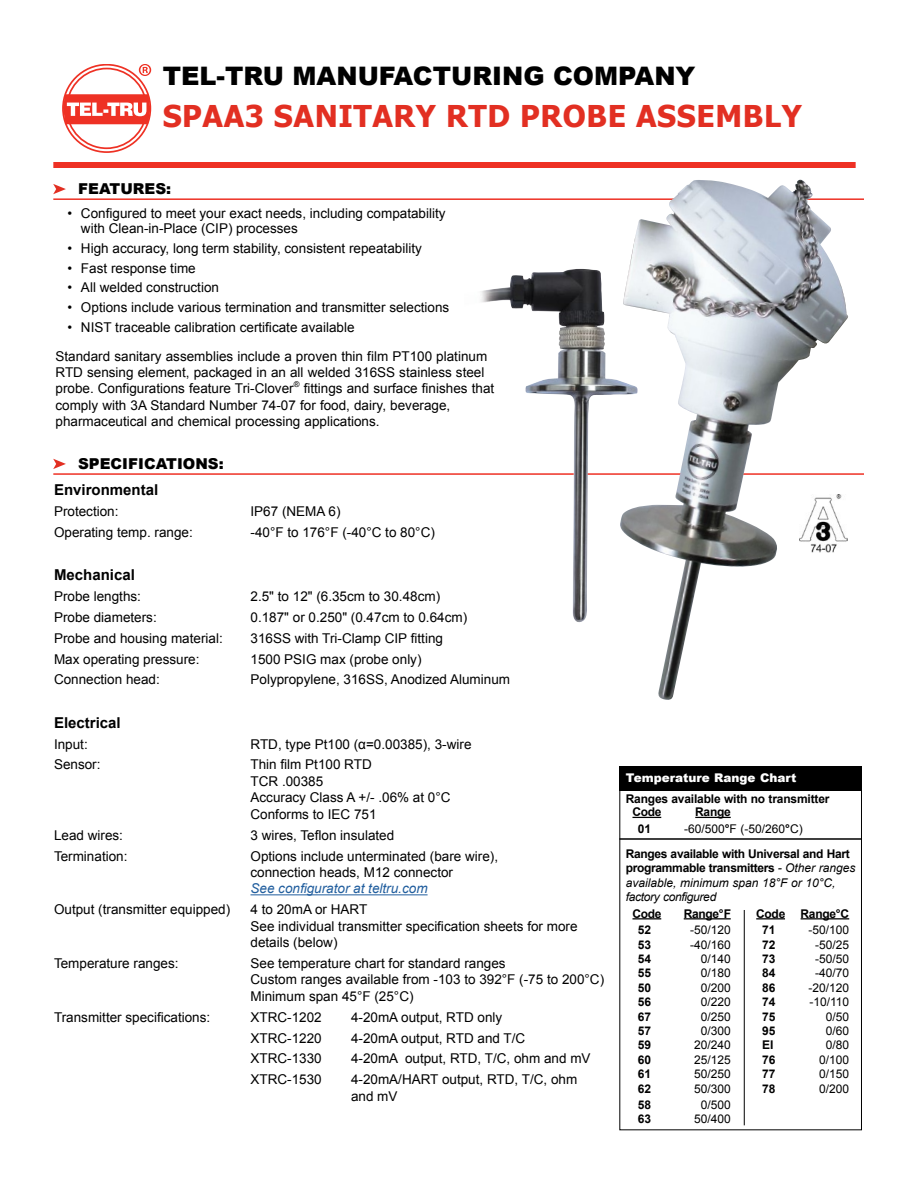
<style>
.page{position:relative;width:918px;height:1188px;background:#fff}
.page>*{position:absolute;margin:0;border:0;box-sizing:border-box;transform-origin:0 0}
.t1{font:700 30px "Tahoma";letter-spacing:.02em;color:#e22f22}
.t2{font:900 25.5px "Arial";color:#000}
.t3{font:700 15px "Arial";color:#000}
.t4{font:900 15px "Arial";color:#000}
.t5{font:13.5px/16.6px "Arial";color:#000}
.t6{font:italic 13.5px "Arial";color:#215e9e}
.t7{font:700 12px/13.5px "Arial";letter-spacing:-.015em;color:#000}
.t8{font:12px "Arial";color:#000}
.t9{font:italic 12px/14.4px "Arial";color:#000}
.t10{font:900 12px "Arial";color:#fff}
.s1{font-weight:400}
.s2{font-weight:700;font-style:normal}
</style>
<div class="page">
<hr style="left:53px;top:198px;width:811px;height:2px;background:#ee3124">
<svg style="left:53px;top:184px;width:13px;height:10px"></svg>
<div style="left:53px;top:162px;width:803px;height:6px;background:#ee3124"></div>
<svg style="left:62px;top:64px;width:89px;height:89px"></svg>
<hr style="left:53px;top:473px;width:811px;height:2px;background:#ee3124">
<svg style="left:53px;top:459px;width:13px;height:10px"></svg>
<hr style="left:250px;top:894px;width:178px;height:1px;background:#215e9e">
<div style="left:620px;top:766px;width:242px;height:25px;background:#000"></div>
<hr style="left:744px;top:910px;width:1px;height:215px;background:#000">
<hr style="left:619px;top:838px;width:243px;height:2px;background:#000">
<div style="left:619px;top:766px;width:243px;height:364px;border:1px solid #000"></div>
<svg style="left:632px;top:817px;width:29px;height:1px"></svg>
<hr style="left:695px;top:817px;width:36px;height:1px;background:#000">
<svg style="left:632px;top:918px;width:29px;height:1px"></svg>
<hr style="left:684px;top:918px;width:47px;height:1px;background:#000">
<svg style="left:756px;top:918px;width:29px;height:1px"></svg>
<hr style="left:801px;top:918px;width:48px;height:1px;background:#000">
<img style="left:618px;top:180px;width:231px;height:520px">
<img style="left:799px;top:495px;width:49px;height:57px">
<img style="left:464px;top:269px;width:174px;height:354px">
<h2 class="t2" style="left:163px;top:57px;width:534px">TEL-TRU MANUFACTURING COMPANY</h2>
<h1 class="t1" style="left:163px;top:95px;width:641px">SPAA3 SANITARY RTD PROBE ASSEMBLY</h1>
<p class="t4" style="left:78px;top:178px;width:95px">FEATURES:</p>
<p class="t5" style="left:81px;top:206px;width:366px;line-height:15px;text-indent:-14px">• Configured to meet your exact needs, including compatability with Clean-in-Place (CIP) processes</p>
<p class="t5" style="left:67px;top:240px;width:356px">• High accuracy, long term stability, consistent repeatability</p>
<p class="t5" style="left:67px;top:260px;width:130px">• Fast response time</p>
<p class="t5" style="left:67px;top:279px;width:153px">• All welded construction</p>
<p class="t5" style="left:67px;top:299px;width:383px">• Options include various termination and transmitter selections</p>
<p class="t5" style="left:67px;top:320px;width:289px">• NIST traceable calibration certificate available</p>
<p class="t5" style="left:55px;top:348px;width:440px;line-height:16.2px">Standard sanitary assemblies include a proven thin film PT100 platinum RTD sensing element, packaged in an all welded 316SS stainless steel probe. Configurations feature Tri-Clover<sup>®</sup> fittings and surface finishes that comply with 3A Standard Number 74-07 for food, dairy, beverage, pharmaceutical and chemical processing applications.</p>
<p class="t4" style="left:78px;top:453px;width:147px">SPECIFICATIONS:</p>
<p class="t3" style="left:54px;top:480px;width:106px">Environmental</p>
<p class="t5" style="left:54px;top:503px;width:66px">Protection:</p>
<p class="t5" style="left:251px;top:503px;width:92px">IP67 (NEMA 6)</p>
<p class="t5" style="left:54px;top:524px;width:140px">Operating temp. range:</p>
<p class="t5" style="left:251px;top:524px;width:186px">-40°F to 176°F (-40°C to 80°C)</p>
<p class="t3" style="left:54px;top:565px;width:82px">Mechanical</p>
<p class="t5" style="left:54px;top:588px;width:89px">Probe lengths:</p>
<p class="t5" style="left:251px;top:588px;width:191px">2.5" to 12" (6.35cm to 30.48cm)</p>
<p class="t5" style="left:54px;top:609px;width:104px">Probe diameters:</p>
<p class="t5" style="left:251px;top:609px;width:218px">0.187" or 0.250" (0.47cm to 0.64cm)</p>
<p class="t5" style="left:54px;top:630px;width:170px">Probe and housing material:</p>
<p class="t5" style="left:251px;top:630px;width:194px">316SS with Tri-Clamp CIP fitting</p>
<p class="t5" style="left:54px;top:651px;width:147px">Max operating pressure:</p>
<p class="t5" style="left:251px;top:651px;width:173px">1500 PSIG max (probe only)</p>
<p class="t5" style="left:54px;top:671px;width:107px">Connection head:</p>
<p class="t5" style="left:251px;top:671px;width:261px">Polypropylene, 316SS, Anodized Aluminum</p>
<p class="t3" style="left:54px;top:712px;width:68px">Electrical</p>
<p class="t5" style="left:54px;top:736px;width:35px">Input:</p>
<p class="t5" style="left:251px;top:736px;width:223px">RTD, type Pt100 (α=0.00385), 3-wire</p>
<p class="t5" style="left:54px;top:756px;width:48px">Sensor:</p>
<p class="t5" style="left:251px;top:756px;width:202px">Thin film Pt100 RTD<br>TCR .00385<br>Accuracy Class A +/- .06% at 0°C<br>Conforms to IEC 751</p>
<p class="t5" style="left:54px;top:827px;width:71px">Lead wires:</p>
<p class="t5" style="left:251px;top:827px;width:145px">3 wires, Teflon insulated</p>
<p class="t5" style="left:54px;top:848px;width:75px">Termination:</p>
<p class="t5" style="left:251px;top:848px;width:249px;line-height:16.2px">Options include unterminated (bare wire), connection heads, M12 connector</p>
<p class="t6" style="left:251px;top:880px;width:179px">See configurator at teltru.com</p>
<p class="t5" style="left:54px;top:901px;width:178px">Output (transmitter equipped)</p>
<p class="t5" style="left:251px;top:901px;width:329px">4 to 20mA or HART<br>See individual transmitter specification sheets for more details (below)</p>
<p class="t5" style="left:54px;top:955px;width:126px">Temperature ranges:</p>
<p class="t5" style="left:251px;top:955px;width:355px">See temperature chart for standard ranges<br>Custom ranges available from -103 to 392°F (-75 to 200°C)<br>Minimum span 45°F (25°C)</p>
<p class="t5" style="left:54px;top:1009px;width:158px">Transmitter specifications:</p>
<p class="t5" style="left:251px;top:1009px;width:73px">XTRC-1202</p>
<p class="t5" style="left:351px;top:1009px;width:153px">4-20mA output, RTD only</p>
<p class="t5" style="left:251px;top:1030px;width:73px">XTRC-1220</p>
<p class="t5" style="left:351px;top:1030px;width:176px">4-20mA output, RTD and T/C</p>
<p class="t5" style="left:251px;top:1050px;width:73px">XTRC-1330</p>
<p class="t5" style="left:351px;top:1050px;width:241px">4-20mA output, RTD, T/C, ohm and mV</p>
<p class="t5" style="left:251px;top:1071px;width:73px">XTRC-1530</p>
<p class="t5" style="left:351px;top:1071px;width:228px">4-20mA/HART output, RTD, T/C, ohm and mV</p>
<p class="t10" style="left:626px;top:769px;width:172px">Temperature Range Chart</p>
<p class="t7" style="left:632px;top:792px;width:199px;text-indent:-7px">Ranges available with no transmitter<br>Code</p>
<p class="t7" style="left:695px;top:806px;width:37px">Range</p>
<p class="t7" style="left:626px;top:816px;width:226px;line-height:25.3px;text-indent:58px"><span class="s1">-60/500</span>°<span class="s1">F (-50/260</span>°<span class="s1">C)<br></span>Ranges available with Universal and Hart</p>
<p class="t9" style="left:626px;top:861px;width:231px"><span class="s2">programmable transmitters</span> - Other ranges available, minimum span 18°F or 10°C, factory configured</p>
<p class="t7" style="left:632px;top:907px;width:31px">Code</p>
<p class="t7" style="left:684px;top:907px;width:49px">Range°F</p>
<p class="t7" style="left:756px;top:907px;width:31px">Code</p>
<p class="t7" style="left:801px;top:907px;width:50px">Range°C</p>
<p class="t7" style="left:638px;top:924px;width:15px">52</p>
<p class="t8" style="left:690px;top:922px;width:42px">-50/120</p>
<p class="t7" style="left:762px;top:924px;width:15px">71</p>
<p class="t8" style="left:809px;top:922px;width:42px">-50/100</p>
<p class="t7" style="left:638px;top:938px;width:15px">53</p>
<p class="t8" style="left:690px;top:936px;width:42px">-40/160</p>
<p class="t7" style="left:762px;top:938px;width:15px">72</p>
<p class="t8" style="left:815px;top:936px;width:36px">-50/25</p>
<p class="t7" style="left:638px;top:952px;width:15px">54</p>
<p class="t8" style="left:701px;top:951px;width:32px">0/140</p>
<p class="t7" style="left:762px;top:952px;width:15px">73</p>
<p class="t8" style="left:815px;top:951px;width:36px">-50/50</p>
<p class="t7" style="left:638px;top:967px;width:15px">55</p>
<p class="t8" style="left:701px;top:965px;width:32px">0/180</p>
<p class="t7" style="left:762px;top:967px;width:15px">84</p>
<p class="t8" style="left:815px;top:965px;width:36px">-40/70</p>
<p class="t7" style="left:638px;top:981px;width:15px">50</p>
<p class="t8" style="left:701px;top:980px;width:32px">0/200</p>
<p class="t7" style="left:762px;top:981px;width:15px">86</p>
<p class="t8" style="left:809px;top:980px;width:42px">-20/120</p>
<p class="t7" style="left:638px;top:996px;width:15px">56</p>
<p class="t8" style="left:701px;top:994px;width:32px">0/220</p>
<p class="t7" style="left:762px;top:996px;width:15px">74</p>
<p class="t8" style="left:809px;top:994px;width:41px">-10/110</p>
<p class="t7" style="left:638px;top:1010px;width:15px">67</p>
<p class="t8" style="left:701px;top:1008px;width:32px">0/250</p>
<p class="t7" style="left:762px;top:1010px;width:15px">75</p>
<p class="t8" style="left:826px;top:1008px;width:25px">0/50</p>
<p class="t7" style="left:638px;top:1024px;width:15px">57</p>
<p class="t8" style="left:701px;top:1023px;width:32px">0/300</p>
<p class="t7" style="left:762px;top:1024px;width:15px">95</p>
<p class="t8" style="left:826px;top:1023px;width:25px">0/60</p>
<p class="t7" style="left:638px;top:1039px;width:15px">59</p>
<p class="t8" style="left:694px;top:1037px;width:38px">20/240</p>
<p class="t7" style="left:762px;top:1039px;width:13px">EI</p>
<p class="t8" style="left:826px;top:1037px;width:25px">0/80</p>
<p class="t7" style="left:638px;top:1053px;width:15px">60</p>
<p class="t8" style="left:694px;top:1052px;width:38px">25/125</p>
<p class="t7" style="left:762px;top:1053px;width:15px">76</p>
<p class="t8" style="left:819px;top:1052px;width:32px">0/100</p>
<p class="t7" style="left:638px;top:1068px;width:15px">61</p>
<p class="t8" style="left:694px;top:1066px;width:38px">50/250</p>
<p class="t7" style="left:762px;top:1068px;width:15px">77</p>
<p class="t8" style="left:819px;top:1066px;width:32px">0/150</p>
<p class="t7" style="left:638px;top:1082px;width:15px">62</p>
<p class="t8" style="left:694px;top:1080px;width:38px">50/300</p>
<p class="t7" style="left:762px;top:1082px;width:15px">78</p>
<p class="t8" style="left:819px;top:1080px;width:32px">0/200</p>
<p class="t7" style="left:638px;top:1098px;width:15px">58</p>
<p class="t8" style="left:701px;top:1097px;width:32px">0/500</p>
<p class="t7" style="left:638px;top:1113px;width:15px">63</p>
<p class="t8" style="left:694px;top:1111px;width:38px">50/400</p>
<p class="t7" style="left:638px;top:822px;width:15px">01</p>
</div>
